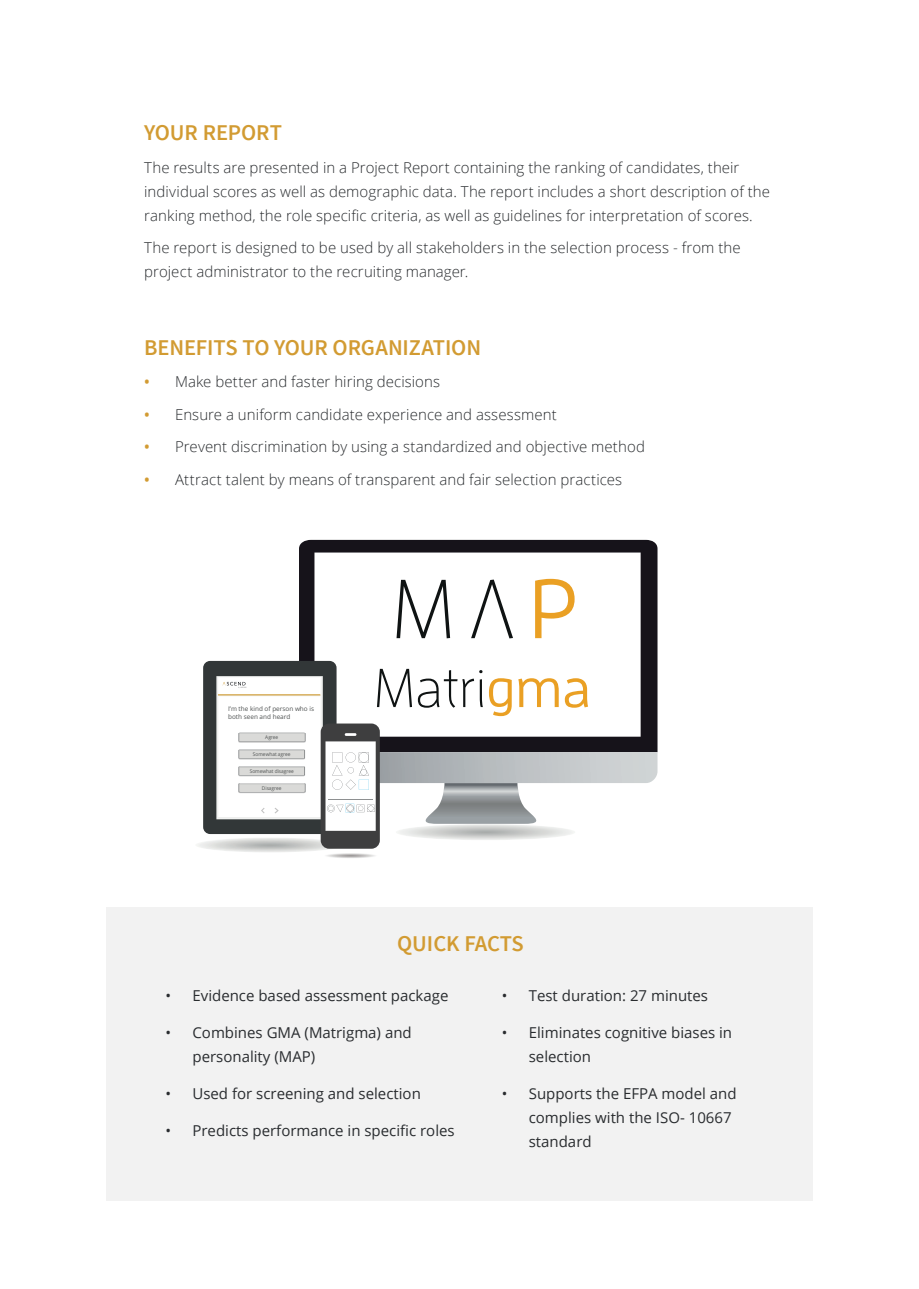
<style>
.page{position:relative;width:919px;height:1289px;background:#fff}
.page>*{position:absolute;margin:0;border:0;box-sizing:border-box;transform-origin:0 0}
.t1{font:600 22.5px "Source Sans Pro";letter-spacing:-.005em;color:#d29b32}
.t2{font:300 15px/24px "Open Sans";letter-spacing:.005em;color:#292c2f}
.t3{font:15px/24px "Open Sans";color:#292c2f}
.t4{font:6.45px/7.6px "Open Sans";color:#4f5252}
.t5{font:5.1px "Open Sans";color:#4f5252;scale:.94 1}
.s1{font-weight:600;color:#d29b32}
</style>
<div class="page">
<div style="left:106px;top:907px;width:706px;height:294px;background:#f2f2f2"></div>
<svg style="left:299px;top:540px;width:358px;height:121px"></svg>
<svg style="left:396px;top:580px;width:54px;height:58px"></svg>
<svg style="left:471px;top:579px;width:42px;height:59px"></svg>
<svg style="left:535px;top:579px;width:39px;height:59px"></svg>
<svg style="left:197px;top:661px;width:460px;height:191px"></svg>
<p class="t1" style="left:144px;top:119px;width:139px">YOUR REPORT</p>
<p class="t2" style="left:144px;top:155px;width:627px">The results are presented in a Project Report containing the ranking of candidates, their individual scores as well as demographic data. The report includes a short description of the ranking method, the role specific criteria, as well as guidelines for interpretation of scores.</p>
<p class="t2" style="left:144px;top:235px;width:598px">The report is designed to be used by all stakeholders in the selection process - from the project administrator to the recruiting manager.</p>
<p class="t1" style="left:144px;top:333px;width:338px">BENEFITS TO YOUR ORGANIZATION</p>
<p class="t2" style="left:144px;top:369px;width:297px"><span class="s1">•</span> Make better and faster hiring decisions</p>
<p class="t2" style="left:144px;top:402px;width:414px"><span class="s1">•</span> Ensure a uniform candidate experience and assessment</p>
<p class="t2" style="left:144px;top:434px;width:502px"><span class="s1">•</span> Prevent discrimination by using a standardized and objective method</p>
<p class="t2" style="left:144px;top:467px;width:479px"><span class="s1">•</span> Attract talent by means of transparent and fair selection practices</p>
<p class="t4" style="left:228px;top:704px;width:87px">I’m the kind of person who is both seen and heard</p>
<p class="t5" style="left:265px;top:733px;width:15px">Agree</p>
<p class="t5" style="left:250px;top:767px;width:48px">Somewhat disagree</p>
<p class="t5" style="left:253px;top:750px;width:42px">Somewhat agree</p>
<p class="t5" style="left:262px;top:784px;width:22px">Disagree</p>
<p class="t1" style="left:397px;top:929px;width:128px">QUICK FACTS</p>
<p class="t3" style="left:501px;top:983px;width:208px">• Test duration: 27 minutes</p>
<p class="t3" style="left:528px;top:1020px;width:205px;text-indent:-27px">• Eliminates cognitive biases in selection</p>
<p class="t3" style="left:528px;top:1081px;width:209px;text-indent:-27px">• Supports the EFPA model and complies with the ISO- 10667 standard</p>
<p class="t3" style="left:165px;top:983px;width:284px">• Evidence based assessment package</p>
<p class="t3" style="left:192px;top:1020px;width:221px;text-indent:-27px">• Combines GMA (Matrigma) and personality (MAP)</p>
<p class="t3" style="left:165px;top:1081px;width:257px">• Used for screening and selection</p>
<p class="t3" style="left:165px;top:1117px;width:291px">• Predicts performance in specific roles</p>
</div>
